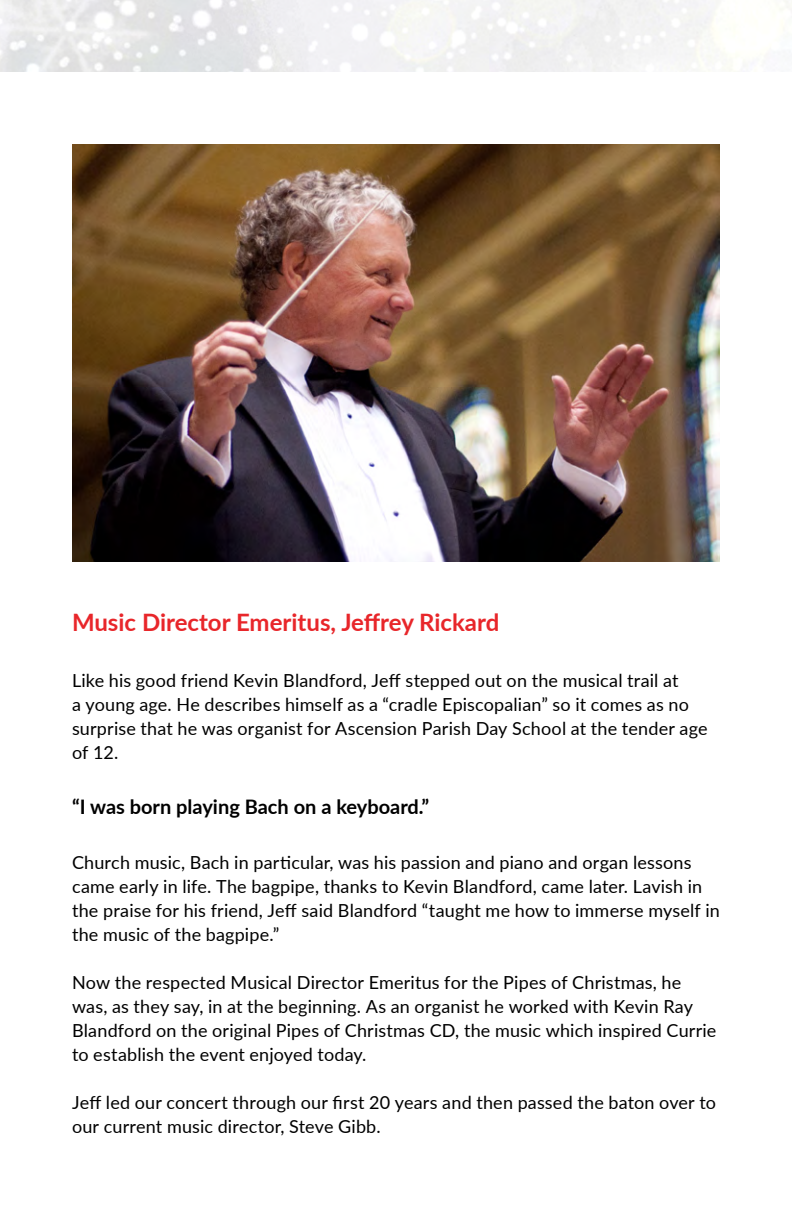
<style>
.page{position:relative;width:792px;height:1224px;background:#fff}
.page>*{position:absolute;margin:0;border:0;box-sizing:border-box;transform-origin:0 0}
.t1{font:700 24px "Lato";color:#e8262a}
.t2{font:700 20px "Lato";color:#000}
.t3{font:18px/24px "Lato";letter-spacing:.01em;color:#000}
</style>
<div class="page">
<img style="left:72px;top:144px;width:648px;height:418px">
<h1 class="t1" style="left:72px;top:605px;width:429px">Music Director Emeritus, Jeffrey Rickard</h1>
<p class="t3" style="left:72px;top:667px;width:637px">Like his good friend Kevin Blandford, Jeff stepped out on the musical trail at<br>a young age. He describes himself as a “cradle Episcopalian” so it comes as no surprise that he was organist for Ascension Parish Day School at the tender age of 12.</p>
<p class="t2" style="left:72px;top:792px;width:359px">“I was born playing Bach on a keyboard.”</p>
<p class="t3" style="left:72px;top:850px;width:650px">Church music, Bach in particular, was his passion and piano and organ lessons came early in life. The bagpipe, thanks to Kevin Blandford, came later. Lavish in the praise for his friend, Jeff said Blandford “taught me how to immerse myself in the music of the bagpipe.”</p>
<p class="t3" style="left:72px;top:970px;width:646px">Now the respected Musical Director Emeritus for the Pipes of Christmas, he was, as they say, in at the beginning. As an organist he worked with Kevin Ray Blandford on the original Pipes of Christmas CD, the music which inspired Currie to establish the event enjoyed today.</p>
<p class="t3" style="left:72px;top:1090px;width:646px">Jeff led our concert through our first 20 years and then passed the baton over to our current music director, Steve Gibb.</p>
</div>
